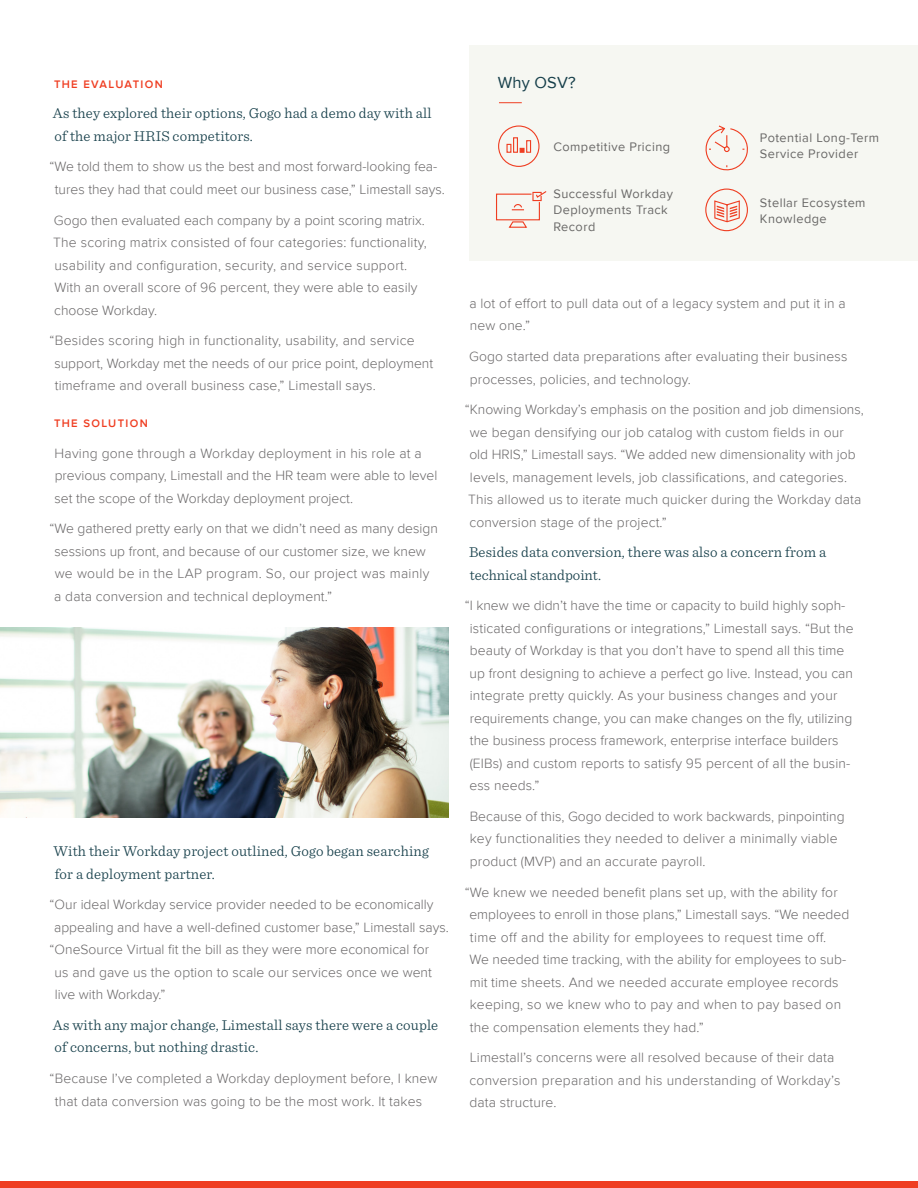
<style>
.page{position:relative;width:918px;height:1188px;background:#fff}
.page>*{position:absolute;margin:0;border:0;box-sizing:border-box;transform-origin:0 0}
.Subhead{font:16.5px "Proxima Nova";letter-spacing:.01em;color:#163f4a}
.Body_copy{font:300 15px/22.5px "Sentinel";letter-spacing:.01em;color:#163f4a}
.Body_copy-2{font:300 13.8px/22.5px "Proxima Nova";letter-spacing:.01em;color:#696768}
.bulleted_copy_2{font:12.75px/16.5px "Proxima Nova";letter-spacing:.035em;color:#696867}
.Subhead_1{font:600 11.25px "Proxima Nova";letter-spacing:.12em;color:#ef3e22}
</style>
<div class="page">
<div style="left:0;top:1181px;width:918px;height:7px;background:#ef3e22"></div>
<div style="left:469px;top:45px;width:449px;height:216px;background:#f6f7f2"></div>
<svg style="left:499px;top:102px;width:23px;height:1px"></svg>
<svg style="left:498px;top:125px;width:42px;height:42px"></svg>
<svg style="left:705px;top:125px;width:43px;height:46px"></svg>
<svg style="left:496px;top:191px;width:51px;height:37px"></svg>
<svg style="left:705px;top:188px;width:43px;height:44px"></svg>
<img style="left:0;top:628px;width:449px;height:190px">
<p class="Subhead_1" style="left:54px;top:78px;width:110px">THE EVALUATION</p>
<p class="Body_copy" style="left:53px;top:101px;width:380px">As they explored their options, Gogo had a demo day with all of the major HRIS competitors.</p>
<p class="Body_copy-2" style="left:50px;top:156px;width:397px;text-align:center">“We told them to show us the best and most forward-looking fea&shy;tures they had that could meet our business case,” Limestall says.</p>
<p class="Body_copy-2" style="left:53px;top:209px;width:375px">Gogo then evaluated each company by a point scoring matrix.<br>The scoring matrix consisted of four categories: functionality, usability and configuration, security, and service support.<br>With an overall score of 96 percent, they were able to easily choose Workday.</p>
<p class="Body_copy-2" style="left:54px;top:329px;width:380px;text-indent:-5px">“Besides scoring high in functionality, usability, and service support, Workday met the needs of our price point, deployment timeframe and overall business case,” Limestall says.</p>
<p class="Subhead_1" style="left:54px;top:417px;width:95px">THE SOLUTION</p>
<p class="Body_copy-2" style="left:54px;top:442px;width:384px">Having gone through a Workday deployment in his role at a previous company, Limestall and the HR team were able to level set the scope of the Workday deployment project.</p>
<p class="Body_copy-2" style="left:54px;top:517px;width:385px;text-indent:-5px">“We gathered pretty early on that we didn’t need as many design sessions up front, and because of our customer size, we knew we would be in the LAP program. So, our project was mainly a data conversion and technical deployment.”</p>
<p class="Body_copy" style="left:54px;top:839px;width:377px">With their Workday project outlined, Gogo began searching for a deployment partner.</p>
<p class="Body_copy-2" style="left:50px;top:894px;width:385px">“Our ideal Workday service provider needed to be economically</p>
<p class="Body_copy-2" style="left:54px;top:916px;width:396px">appealing and have a well-defined customer base,” Limestall says.</p>
<p class="Body_copy-2" style="left:50px;top:939px;width:381px">“OneSource Virtual fit the bill as they were more economical for</p>
<p class="Body_copy-2" style="left:54px;top:961px;width:379px">us and gave us the option to scale our services once we went</p>
<p class="Body_copy-2" style="left:55px;top:984px;width:112px">live with Workday.”</p>
<p class="Body_copy" style="left:53px;top:1013px;width:387px">As with any major change, Limestall says there were a couple of concerns, but nothing drastic.</p>
<p class="Body_copy-2" style="left:55px;top:1067px;width:384px;text-indent:-5px">“Because I’ve completed a Workday deployment before, I knew that data conversion was going to be the most work. It takes</p>
<p class="Subhead" style="left:498px;top:73px;width:79px">Why OSV?</p>
<p class="bulleted_copy_2" style="left:553px;top:139px;width:118px">Competitive Pricing</p>
<p class="bulleted_copy_2" style="left:553px;top:185px;width:121px">Successful Workday<br>Deployments Track<br>Record</p>
<p class="bulleted_copy_2" style="left:760px;top:130px;width:121px">Potential Long-Term<br>Service Provider</p>
<p class="bulleted_copy_2" style="left:760px;top:195px;width:107px">Stellar Ecosystem<br>Knowledge</p>
<p class="Body_copy-2" style="left:469px;top:292px;width:378px">a lot of effort to pull data out of a legacy system and put it in a new one.”</p>
<p class="Body_copy-2" style="left:469px;top:345px;width:380px">Gogo started data preparations after evaluating their business processes, policies, and technology.</p>
<p class="Body_copy-2" style="left:465px;top:398px;width:401px">“Knowing Workday’s emphasis on the position and job dimensions, we began densifying our job catalog with custom fields in our<br>old HRIS,” Limestall says. “We added new dimensionality with job levels, management levels, job classifications, and categories.<br>This allowed us to iterate much quicker during the Workday data conversion stage of the project.”</p>
<p class="Body_copy" style="left:469px;top:540px;width:359px">Besides data conversion, there was also a concern from a technical standpoint.</p>
<p class="Body_copy-2" style="left:469px;top:595px;width:386px;text-indent:-5px">“I knew we didn’t have the time or capacity to build highly soph&shy;isticated configurations or integrations,” Limestall says. “But the beauty of Workday is that you don’t have to spend all this time up front designing to achieve a perfect go live. Instead, you can integrate pretty quickly. As your business changes and your requirements change, you can make changes on the fly, utilizing the business process framework, enterprise interface builders (EIBs) and custom reports to satisfy 95 percent of all the busin&shy;ess needs.”</p>
<p class="Body_copy-2" style="left:470px;top:805px;width:376px">Because of this, Gogo decided to work backwards, pinpointing key functionalities they needed to deliver a minimally viable product (MVP) and an accurate payroll.</p>
<p class="Body_copy-2" style="left:469px;top:881px;width:382px;text-indent:-5px">“We knew we needed benefit plans set up, with the ability for employees to enroll in those plans,” Limestall says. “We needed time off and the ability for employees to request time off.<br>We needed time tracking, with the ability for employees to sub&shy;mit time sheets. And we needed accurate employee records keeping, so we knew who to pay and when to pay based on the compensation elements they had.”</p>
<p class="Body_copy-2" style="left:469px;top:1046px;width:373px">Limestall’s concerns were all resolved because of their data conversion preparation and his understanding of Workday’s data structure.</p>
</div>
